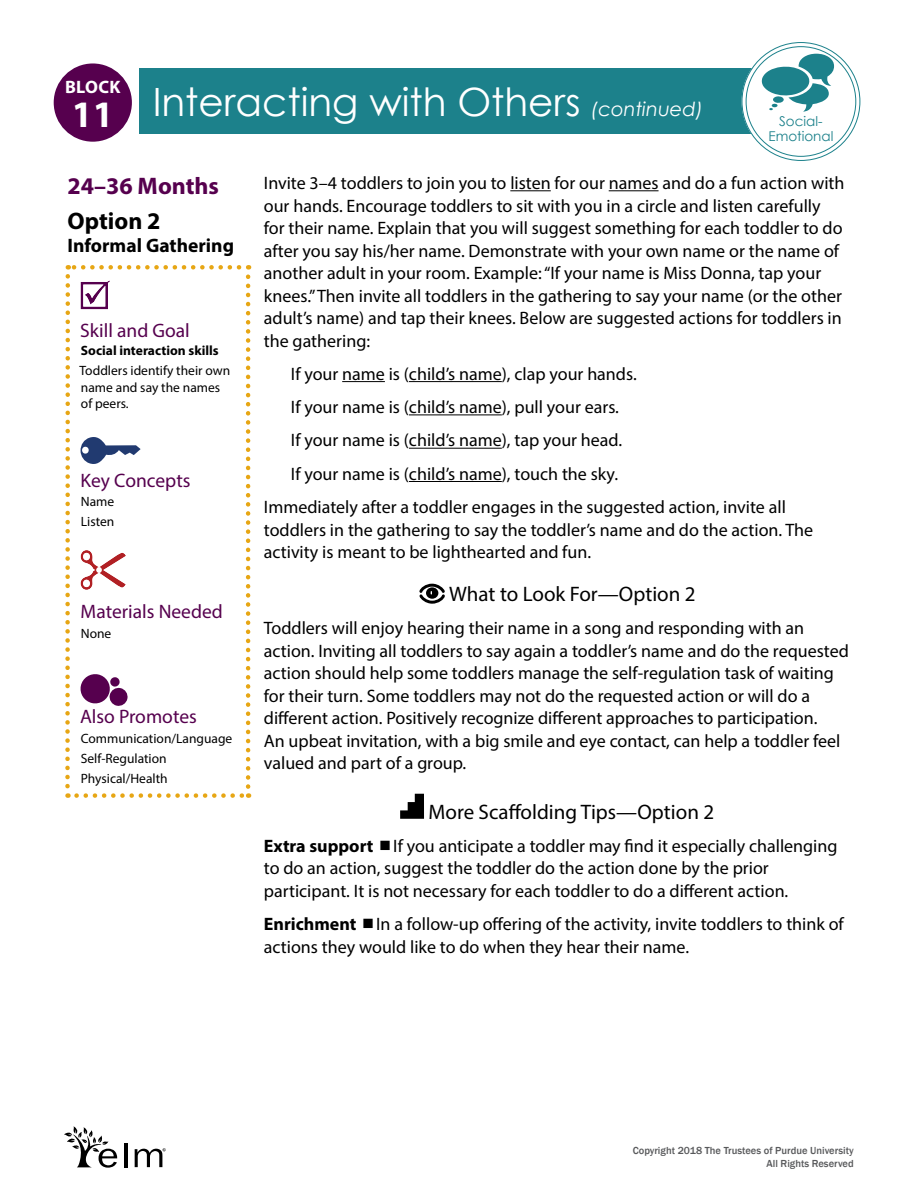
<style>
.page{position:relative;width:918px;height:1188px;background:#fff}
.page>*{position:absolute;margin:0;border:0;box-sizing:border-box;transform-origin:0 0}
.t1{font:39px "Century Gothic";color:#fff}
._1-07_I-T_Age{font:700 24px "Myriad Pro";color:#56004e}
._1-11_I-T_Option_Sub{font:700 24px "Myriad Pro";color:#000}
._4-01a_More_Scaffold{font:21px "Myriad Pro";color:#000}
._4-MISC_What_to_Look{font:21px "Myriad Pro";color:#000}
._2-01_Sidebar_Subhea{font:19.5px "Myriad Pro";color:#56004e}
._1-08_Group_Size{font:700 19.5px "Myriad Pro";color:#000}
._3-13_IT_Body{font:18px/22.5px "Myriad Pro";color:#000}
._4-02_Scaffolding_Ti{font:18px/22.5px "Myriad Pro";color:#000}
._3-13_IT_Body_indent{font:18px "Myriad Pro";color:#000}
.t2{font:700 18px "Myriad Pro";letter-spacing:.02em;color:#fff}
._2-05_I-T_Sidebar_Bo{font:13.5px "Myriad Pro";color:#000}
._2-02_Learning_Goal{font:13.5px/16.5px "Myriad Pro";color:#000}
._2-02a_Skill{font:700 13.5px "Myriad Pro";color:#000}
.t3{font:13.5px/15px "Century Gothic";color:#1c818b;text-align:center}
._2-08_I-T_Key_Concep{font:13.5px "Myriad Pro";color:#000}
.t4{font:500 10.5px/12.6px "Franklin Gothic";color:#58595b;text-align:right}
.s1{font-style:italic;font-size:19.5px}
.s2{font-weight:700}
</style>
<div class="page">
<div style="left:140px;top:68px;width:616px;height:66px;background:#1c818b"></div>
<div style="left:744px;top:45px;width:114px;height:113px;background:#fff;border-radius:50%"></div>
<div style="left:742px;top:42px;width:118px;height:119px;border:5px solid #fff;border-radius:50%"></div>
<div style="left:54px;top:63px;width:78px;height:79px;background:#56004e;border-radius:50%"></div>
<svg style="left:762px;top:54px;width:72px;height:58px"></svg>
<svg style="left:81px;top:280px;width:29px;height:29px"></svg>
<svg style="left:81px;top:437px;width:60px;height:27px"></svg>
<svg style="left:81px;top:550px;width:45px;height:40px"></svg>
<svg style="left:81px;top:674px;width:47px;height:32px"></svg>
<svg style="left:77px;top:793px;width:172px;height:5px"></svg>
<svg style="left:246px;top:265px;width:4px;height:522px"></svg>
<svg style="left:68px;top:265px;width:171px;height:5px"></svg>
<svg style="left:65px;top:276px;width:5px;height:522px"></svg>
<hr style="left:510px;top:190px;width:41px;height:1px;background:#000">
<hr style="left:609px;top:190px;width:50px;height:1px;background:#000">
<hr style="left:342px;top:381px;width:43px;height:1px;background:#000">
<hr style="left:409px;top:381px;width:93px;height:1px;background:#000">
<hr style="left:409px;top:414px;width:93px;height:1px;background:#000">
<hr style="left:409px;top:448px;width:93px;height:1px;background:#000">
<hr style="left:409px;top:481px;width:93px;height:1px;background:#000">
<svg style="left:419px;top:584px;width:26px;height:20px"></svg>
<svg style="left:400px;top:794px;width:24px;height:25px"></svg>
<hr style="left:124px;top:1143px;width:3px;height:24px;background:#000">
<svg style="left:64px;top:1126px;width:53px;height:42px"></svg>
<svg style="left:135px;top:1148px;width:31px;height:19px"></svg>
<p class="t2" style="left:65px;top:75px;width:57px">BLOCK</p>
<h1 class="t1" style="left:72px;top:75px;width:633px"><sub>11</sub> Interacting with Others <span class="s1">(continued)</span></h1>
<p class="t3" style="left:768px;top:114px;width:67px">Social-<br>Emotional</p>
<h1 class="_1-07_I-T_Age" style="left:68px;top:170px;width:153px">24–36 Months</h1>
<p class="_1-11_I-T_Option_Sub" style="left:68px;top:205px;width:95px">Option 2</p>
<h2 class="_1-08_Group_Size" style="left:68px;top:232px;width:168px">Informal Gathering</h2>
<p class="_2-01_Sidebar_Subhea" style="left:80px;top:319px;width:111px">Skill and Goal</p>
<p class="_2-02a_Skill" style="left:81px;top:342px;width:139px">Social interaction skills</p>
<p class="_2-02_Learning_Goal" style="left:80px;top:362px;width:152px">Toddlers identify their own name and say the names of peers.</p>
<p class="_2-01_Sidebar_Subhea" style="left:81px;top:468px;width:111px">Key Concepts</p>
<p class="_2-08_I-T_Key_Concep" style="left:81px;top:493px;width:35px">Name</p>
<p class="_2-08_I-T_Key_Concep" style="left:81px;top:513px;width:35px">Listen</p>
<p class="_2-01_Sidebar_Subhea" style="left:81px;top:599px;width:144px">Materials Needed</p>
<p class="_2-05_I-T_Sidebar_Bo" style="left:81px;top:625px;width:32px">None</p>
<p class="_2-01_Sidebar_Subhea" style="left:80px;top:705px;width:118px">Also Promotes</p>
<p class="_2-05_I-T_Sidebar_Bo" style="left:81px;top:730px;width:153px">Communication/Language</p>
<p class="_2-05_I-T_Sidebar_Bo" style="left:81px;top:750px;width:88px">Self-Regulation</p>
<p class="_2-05_I-T_Sidebar_Bo" style="left:81px;top:770px;width:88px">Physical/Health</p>
<p class="_3-13_IT_Body" style="left:264px;top:171px;width:582px">Invite 3–4 toddlers to join you to listen for our names and do a fun action with our hands. Encourage toddlers to sit with you in a circle and listen carefully for their name. Explain that you will suggest something for each toddler to do after you say his/her name. Demonstrate with your own name or the name of another adult in your room. Example: “If your name is Miss Donna, tap your knees.” Then invite all toddlers in the gathering to say your name (or the other adult’s name) and tap their knees. Below are suggested actions for toddlers in the gathering:</p>
<p class="_3-13_IT_Body_indent" style="left:291px;top:363px;width:347px">If your name is (child’s name), clap your hands.</p>
<p class="_3-13_IT_Body_indent" style="left:291px;top:396px;width:330px">If your name is (child’s name), pull your ears.</p>
<p class="_3-13_IT_Body_indent" style="left:291px;top:429px;width:333px">If your name is (child’s name), tap your head.</p>
<p class="_3-13_IT_Body_indent" style="left:291px;top:463px;width:329px">If your name is (child’s name), touch the sky.</p>
<p class="_3-13_IT_Body" style="left:264px;top:495px;width:551px">Immediately after a toddler engages in the suggested action, invite all toddlers in the gathering to say the toddler’s name and do the action. The activity is meant to be lighthearted and fun.</p>
<p class="_4-MISC_What_to_Look" style="left:449px;top:581px;width:248px">What to Look For—Option 2</p>
<p class="_3-13_IT_Body" style="left:264px;top:616px;width:587px">Toddlers will enjoy hearing their name in a song and responding with an action. Inviting all toddlers to say again a toddler’s name and do the requested action should help some toddlers manage the self-regulation task of waiting for their turn. Some toddlers may not do the requested action or will do a different action. Positively recognize different approaches to participation.<br>An upbeat invitation, with a big smile and eye contact, can help a toddler feel valued and part of a group.</p>
<p class="_4-01a_More_Scaffold" style="left:428px;top:799px;width:287px">More Scaffolding Tips—Option 2</p>
<p class="_4-02_Scaffolding_Ti" style="left:264px;top:834px;width:575px"><span class="s2">Extra support</span> If you anticipate a toddler may find it especially challenging to do an action, suggest the toddler do the action done by the prior participant. It is not necessary for each toddler to do a different action.</p>
<p class="_4-02_Scaffolding_Ti" style="left:264px;top:913px;width:582px"><span class="s2">Enrichment</span> In a follow-up offering of the activity, invite toddlers to think of actions they would like to do when they hear their name.</p>
<p class="t4" style="left:633px;top:1145px;width:223px">Copyright 2018 The Trustees of Purdue University<br>All Rights Reserved</p>
</div>
